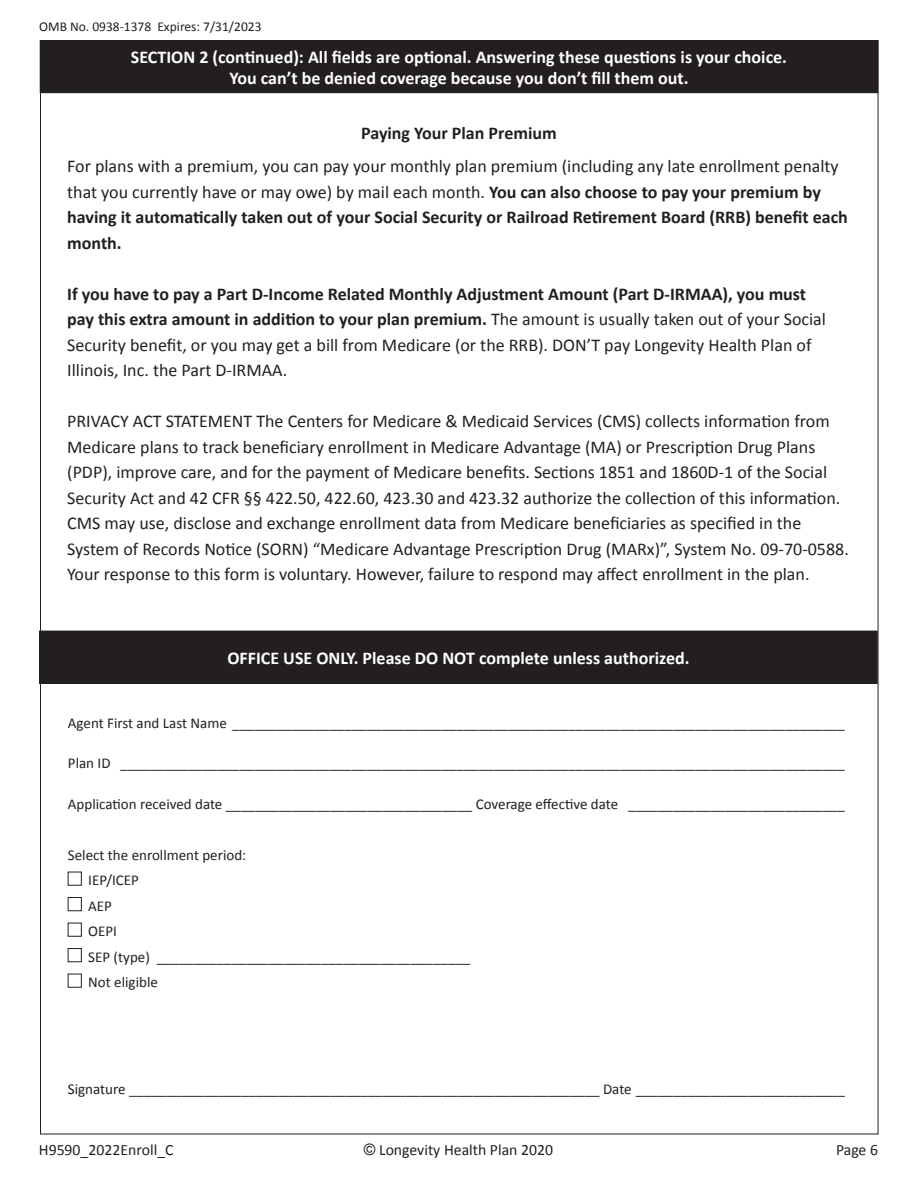
<style>
.page{position:relative;width:918px;height:1188px;background:#fff}
.page>*{position:absolute;margin:0;border:0;box-sizing:border-box;transform-origin:0 0}
.t1{font:18px/25.5px "Calibri";color:#231f20}
.t2{font:700 18px/21.6px "Calibri";color:#fff;text-align:center}
.t3{font:700 18px "Calibri";color:#231f20}
.t4{font:15.75px "Calibri";color:#231f20}
.t5{font:15px/25.5px "Calibri";color:#231f20}
.t6{font:13.5px "Calibri";color:#231f20}
.s1{font-weight:700}
.s2{font-family:"Arial"}
</style>
<div class="page">
<div style="left:40px;top:631px;width:837px;height:52px;background:#231f20"></div>
<div style="left:39px;top:631px;width:839px;height:53px;border:1px solid #231f20"></div>
<div style="left:68px;top:872px;width:14px;height:13px;border:1px solid #231f20"></div>
<div style="left:68px;top:897px;width:14px;height:14px;border:1px solid #231f20"></div>
<div style="left:68px;top:923px;width:14px;height:13px;border:1px solid #231f20"></div>
<div style="left:68px;top:948px;width:14px;height:14px;border:1px solid #231f20"></div>
<div style="left:68px;top:974px;width:14px;height:13px;border:1px solid #231f20"></div>
<div style="left:40px;top:40px;width:838px;height:53px;background:#231f20"></div>
<p class="t6" style="left:39px;top:18px;width:224px">OMB No. 0938-1378 Expires: 7/31/2023</p>
<h1 class="t2" style="left:131px;top:45px;width:658px">SECTION 2 (continued): All fields are optional. Answering these questions is your choice.<br>You can’t be denied coverage because you don’t fill them out.</h1>
<h2 class="t3" style="left:361px;top:121px;width:197px">Paying Your Plan Premium</h2>
<p class="t1" style="left:67px;top:153px;width:782px">For plans with a premium, you can pay your monthly plan premium (including any late enrollment penalty that you currently have or may owe) by mail each month. <span class="s1">You can also choose to pay your premium by having it automatically taken out of your Social Security or Railroad Retirement Board (RRB) benefit each month.</span></p>
<p class="t1" style="left:67px;top:280px;width:760px"><span class="s1">If you have to pay a Part D-Income Related Monthly Adjustment Amount (Part D-IRMAA), you must pay this extra amount in addition to your plan premium.</span> The amount is usually taken out of your Social Security benefit, or you may get a bill from Medicare (or the RRB). DON’T pay Longevity Health Plan of Illinois, Inc. the Part D-IRMAA.</p>
<p class="t1" style="left:67px;top:408px;width:783px">PRIVACY ACT STATEMENT The Centers for Medicare &amp; Medicaid Services (CMS) collects information from Medicare plans to track beneficiary enrollment in Medicare Advantage (MA) or Prescription Drug Plans (PDP), improve care, and for the payment of Medicare benefits. Sections 1851 and 1860D-1 of the Social Security Act and 42 CFR §§ 422.50, 422.60, 423.30 and 423.32 authorize the collection of this information.<br>CMS may use, disclose and exchange enrollment data from Medicare beneficiaries as specified in the System of Records Notice (SORN) “Medicare Advantage Prescription Drug (MARx)”, System No. 09-70-0588.<br>Your response to this form is voluntary. However, failure to respond may affect enrollment in the plan.</p>
<h1 class="t2" style="left:227px;top:647px;width:464px">OFFICE USE ONLY. Please DO NOT complete unless authorized.</h1>
<p class="t5" style="left:68px;top:710px;width:778px">Agent First and Last Name __________________________________________________________________________________</p>
<p class="t5" style="left:68px;top:750px;width:778px">Plan ID _________________________________________________________________________________________________</p>
<p class="t5" style="left:68px;top:791px;width:778px">Application received date _________________________________ Coverage effective date _____________________________</p>
<p class="t5" style="left:68px;top:842px;width:180px">Select the enrollment period:</p>
<p class="t5" style="left:88px;top:867px;width:384px">IEP/ICEP<br>AEP<br>OEPI<br>SEP (type) __________________________________________<br>Not eligible</p>
<p class="t5" style="left:68px;top:1076px;width:778px">Signature _______________________________________________________________ Date ____________________________</p>
<p class="t4" style="left:39px;top:1140px;width:136px">H9590_2022Enroll_C</p>
<p class="t4" style="left:364px;top:1140px;width:191px"><span class="s2">©</span> Longevity Health Plan 2020</p>
<p class="t4" style="left:836px;top:1140px;width:44px">Page 6</p>
</div>
